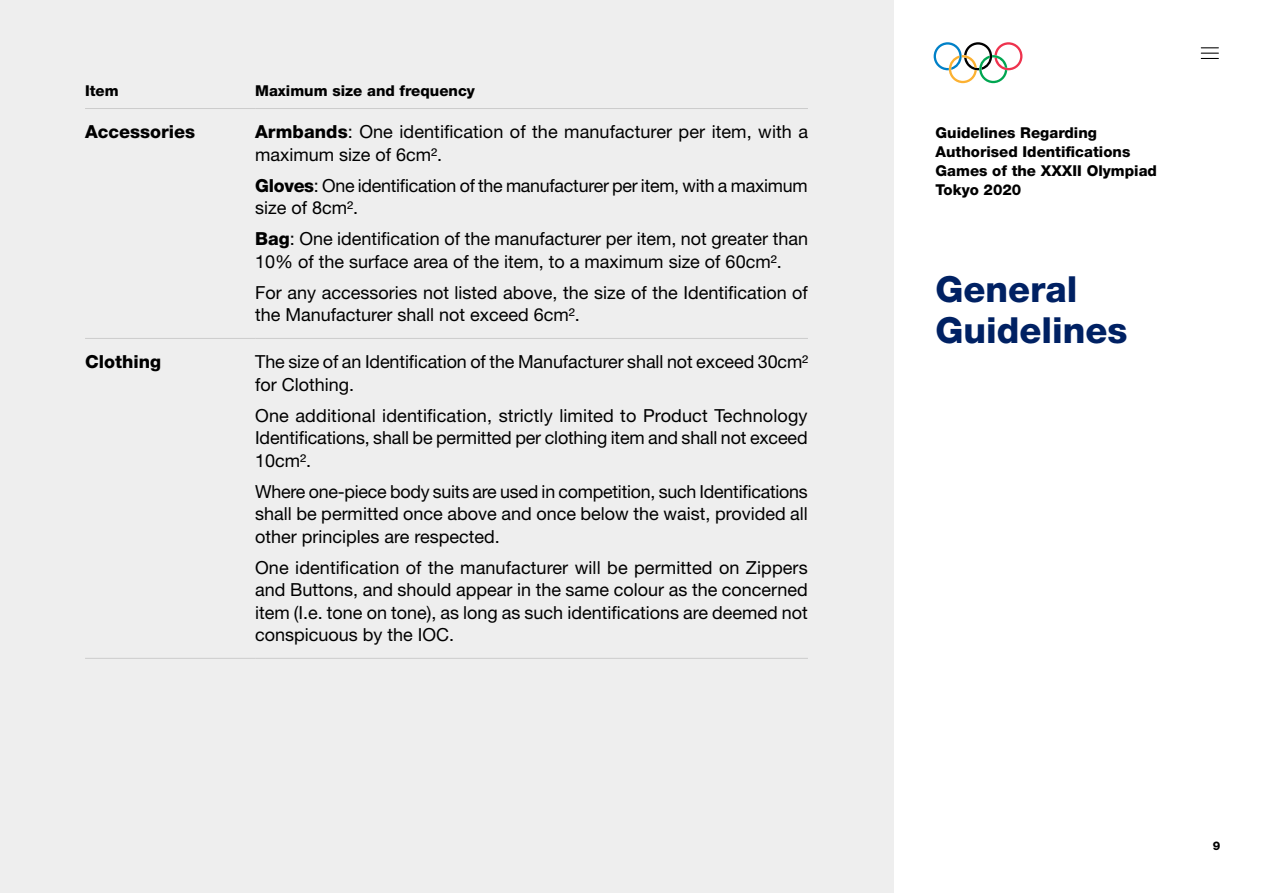
<style>
.page{position:relative;width:1263px;height:893px;background:#fff}
.page>*{position:absolute;margin:0;border:0;box-sizing:border-box;transform-origin:0 0}
.t1{font:800 36px/40.5px "Helvetica Neue LT Std";color:#002163}
.Table_Text{font:18px/22.5px "Helvetica Neue LT Std";color:#000}
.Table_Tile{font:800 18px "Helvetica Neue LT Std";color:#000}
.Table_Head{font:800 15px/18.8px "Helvetica Neue LT Std";color:#000}
.t2{font:800 12px "Helvetica Neue LT Std";color:#000}
.s1{font-weight:800}
</style>
<div class="page">
<div style="left:0;top:0;width:893px;height:893px;background:#eee"></div>
<svg style="left:934px;top:42px;width:88px;height:41px"></svg>
<hr style="left:85px;top:108px;width:170px;height:1px;background:#ccc">
<hr style="left:255px;top:108px;width:553px;height:1px;background:#ccc">
<hr style="left:85px;top:338px;width:170px;height:1px;background:#ccc">
<hr style="left:85px;top:658px;width:170px;height:1px;background:#ccc">
<hr style="left:255px;top:658px;width:553px;height:1px;background:#ccc">
<hr style="left:255px;top:338px;width:553px;height:1px;background:#ccc">
<svg style="left:1201px;top:47px;width:18px;height:12px"></svg>
<p class="Table_Head" style="left:85px;top:81px;width:35px">Item</p>
<p class="Table_Head" style="left:255px;top:81px;width:221px">Maximum size and frequency</p>
<p class="Table_Tile" style="left:85px;top:121px;width:112px">Accessories</p>
<p class="Table_Text" style="left:255px;top:120px;width:554px"><span class="s1">Armbands</span>: One identification of the manufacturer per item, with a maximum size of 6cm2.</p>
<p class="Table_Text" style="left:255px;top:174px;width:554px"><span class="s1">Gloves</span>: One identification of the manufacturer per item, with a maximum size of 8cm2.</p>
<p class="Table_Text" style="left:255px;top:227px;width:554px"><span class="s1">Bag</span>: One identification of the manufacturer per item, not greater than<br>10% of the surface area of the item, to a maximum size of 60cm².</p>
<p class="Table_Text" style="left:255px;top:281px;width:554px">For any accessories not listed above, the size of the Identification of the Manufacturer shall not exceed 6cm2.</p>
<p class="Table_Tile" style="left:85px;top:351px;width:77px">Clothing</p>
<p class="Table_Text" style="left:255px;top:350px;width:554px">The size of an Identification of the Manufacturer shall not exceed 30cm2 for Clothing.</p>
<p class="Table_Text" style="left:255px;top:404px;width:554px;text-align:justify">One additional identification, strictly limited to Product Technology Identifications, shall be permitted per clothing item and shall not exceed 10cm2.</p>
<p class="Table_Text" style="left:255px;top:480px;width:554px;text-align:justify">Where one-piece body suits are used in competition, such Identifications shall be permitted once above and once below the waist, provided all other principles are respected.</p>
<p class="Table_Text" style="left:255px;top:556px;width:554px;text-align:justify">One identification of the manufacturer will be permitted on Zippers and Buttons, and should appear in the same colour as the concerned item (I.e. tone on tone), as long as such identifications are deemed not conspicuous by the IOC.</p>
<p class="Table_Head" style="left:935px;top:124px;width:223px">Guidelines Regarding<br>Authorised Identifications<br>Games of the XXXII Olympiad<br>Tokyo 2020</p>
<h1 class="t1" style="left:935px;top:269px;width:194px">General<br>Guidelines</h1>
<p class="t2" style="left:1213px;top:839px;width:9px">9</p>
</div>
